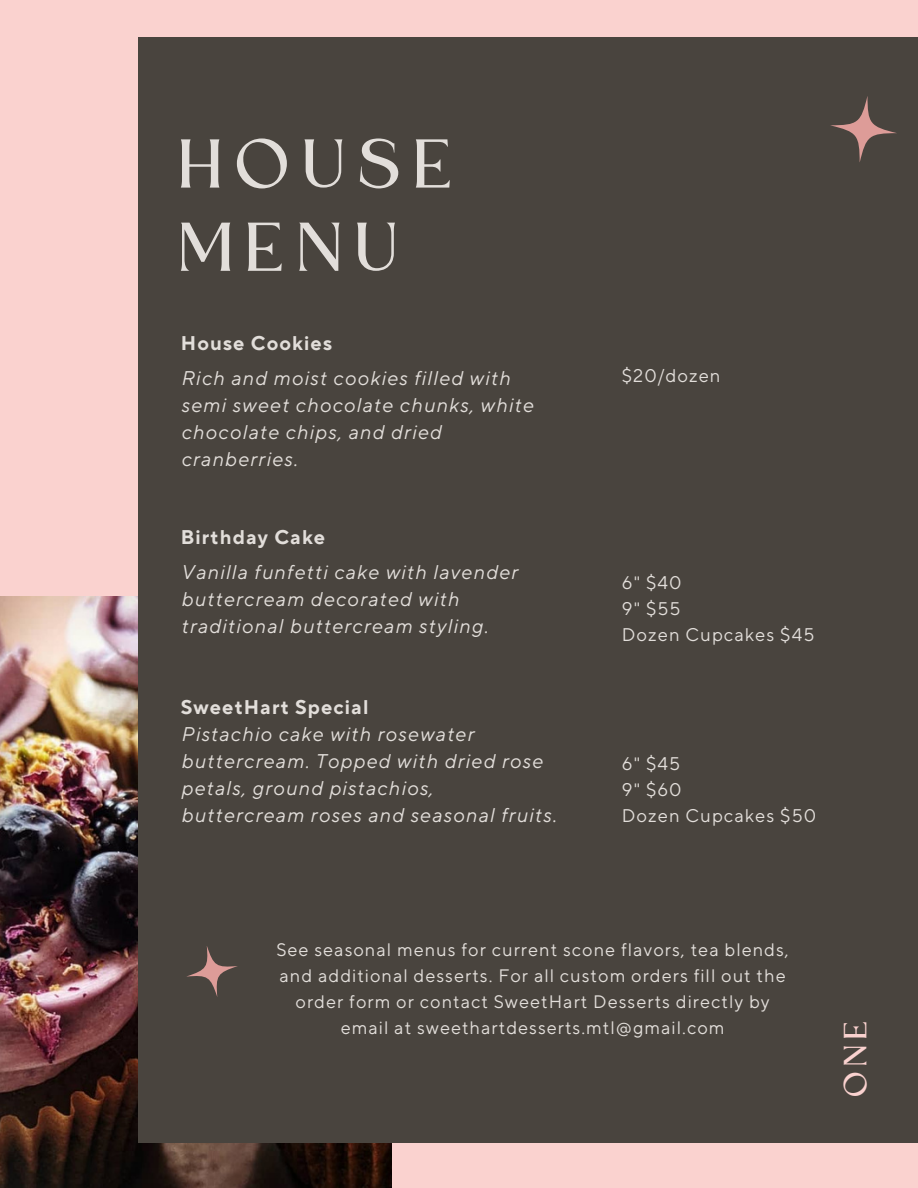
<style>
.page{position:relative;width:918px;height:1188px;background:#fad2cf}
.page>*{position:absolute;margin:0;border:0;box-sizing:border-box;transform-origin:0 0}
.t1{font:64.2px/83.2px "Kingred Serif";letter-spacing:.19em;color:#e2deda}
.t2{font:30px "Kingred Serif";color:#fad2cf}
.t3{font:italic 19.8px/27px "TT Norms Pro";letter-spacing:.06em;color:#e2deda}
.t4{font:700 19.8px "TT Norms Pro";letter-spacing:.06em;color:#e2deda}
.t5{font:18.3px/25.8px "TT Norms Pro";letter-spacing:.06em;color:#e2deda}
.t6{font:18px/25.8px "TT Norms Pro";letter-spacing:.06em;color:#e2deda;text-align:center}
</style>
<div class="page">
<img style="left:0;top:597px;width:391px;height:591px">
<div style="left:139px;top:37px;width:779px;height:1106px;background:#49443e"></div>
<svg style="left:830px;top:96px;width:67px;height:66px"></svg>
<svg style="left:186px;top:946px;width:52px;height:51px"></svg>
<h1 class="t1" style="left:181px;top:130px;width:276px">HOUSE<br>MENU</h1>
<p class="t4" style="left:181px;top:332px;width:153px">House Cookies</p>
<p class="t3" style="left:181px;top:366px;width:354px">Rich and moist cookies filled with semi sweet chocolate chunks, white chocolate chips, and dried cranberries.</p>
<p class="t4" style="left:181px;top:525px;width:146px">Birthday Cake</p>
<p class="t3" style="left:181px;top:559px;width:338px">Vanilla funfetti cake with lavender buttercream decorated with traditional buttercream styling.</p>
<p class="t4" style="left:181px;top:695px;width:189px">SweetHart Special</p>
<p class="t3" style="left:181px;top:721px;width:377px">Pistachio cake with rosewater buttercream. Topped with dried rose petals, ground pistachios, buttercream roses and seasonal fruits.</p>
<p class="t5" style="left:622px;top:363px;width:100px">$20/dozen</p>
<p class="t5" style="left:622px;top:570px;width:194px">6" $40<br>9" $55<br>Dozen Cupcakes $45</p>
<p class="t5" style="left:622px;top:752px;width:196px">6" $45<br>9" $60<br>Dozen Cupcakes $50</p>
<p class="t6" style="left:276px;top:937px;width:514px">See seasonal menus for current scone flavors, tea blends, and additional desserts. For all custom orders fill out the order form or contact SweetHart Desserts directly by email at sweethartdesserts.mtl@gmail.com</p>
<h2 class="t2" style="left:844px;top:1096px;width:78px;rotate:-90deg">ONE</h2>
</div>
